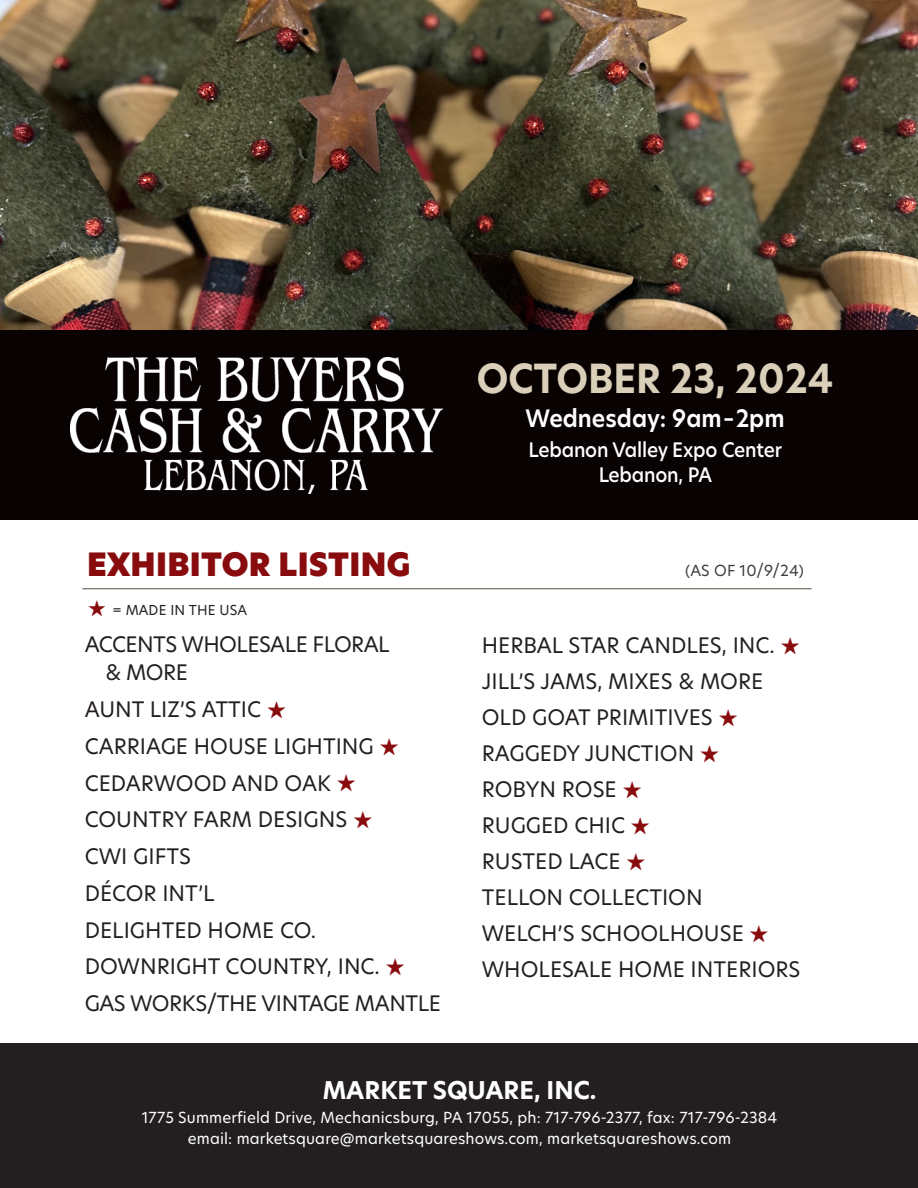
<style>
.page{position:relative;width:918px;height:1188px;background:#fff}
.page>*{position:absolute;margin:0;border:0;box-sizing:border-box;transform-origin:0 0}
.t1{font:700 39.3px "New Hero";color:#dad0b9;scale:.95 1}
.t2{font:31.5px "New Hero Super";letter-spacing:.01em;color:#880b0e}
.t3{font:700 24px "New Hero";color:#fff}
.t4{font:600 23.55px "New Hero";color:#fff;scale:.95 1}
.t5{font:21px "New Hero";color:#231f20}
.t6{font:21px/28.5px "New Hero";letter-spacing:-.025em;color:#231f20}
.t7{font:21px "New Hero";letter-spacing:-.02em;color:#231f20}
.t8{font:500 19.65px "New Hero";letter-spacing:-.01em;color:#fff;scale:.95 1}
.t9{font:15px "New Hero";letter-spacing:.01em;color:#fff}
.t10{font:15px "New Hero";letter-spacing:.01em;color:#3e3e3f}
.t11{font:13.5px "New Hero";letter-spacing:.01em;color:#231f20}
.s1{color:#880b0e}
</style>
<div class="page">
<div style="left:0;top:1043px;width:918px;height:145px;background:#231f20"></div>
<hr style="left:82px;top:588px;width:730px;height:1px;background:#544739">
<img style="left:0;top:0;width:918px;height:331px">
<div style="left:0;top:331px;width:918px;height:189px;background:#080302"></div>
<img style="left:70px;top:357px;width:372px;height:136px">
<p class="t1" style="left:477px;top:351px;width:377px">OCTOBER 23, 2024</p>
<p class="t4" style="left:526px;top:402px;width:274px">Wednesday: 9am – 2pm</p>
<p class="t8" style="left:529px;top:436px;width:268px">Lebanon Valley Expo Center</p>
<p class="t8" style="left:599px;top:461px;width:121px">Lebanon, PA</p>
<p class="t2" style="left:87px;top:543px;width:325px">EXHIBITOR LISTING</p>
<p class="t10" style="left:685px;top:560px;width:120px">(AS OF 10/9/24)</p>
<p class="t11" style="left:88px;top:601px;width:161px"><span class="s1">★</span> = MADE IN THE USA</p>
<p class="t6" style="left:106px;top:630px;width:286px;text-indent:-21px">ACCENTS WHOLESALE FLORAL &amp; MORE</p>
<p class="t5" style="left:85px;top:695px;width:203px">AUNT LIZ’S ATTIC <span class="s1">★</span></p>
<p class="t5" style="left:85px;top:732px;width:316px">CARRIAGE HOUSE LIGHTING <span class="s1">★</span></p>
<p class="t5" style="left:85px;top:769px;width:273px">CEDARWOOD AND OAK <span class="s1">★</span></p>
<p class="t5" style="left:85px;top:805px;width:289px">COUNTRY FARM DESIGNS <span class="s1">★</span></p>
<p class="t5" style="left:85px;top:842px;width:108px">CWI GIFTS</p>
<p class="t5" style="left:85px;top:879px;width:131px">DÉCOR INT’L</p>
<p class="t5" style="left:85px;top:916px;width:233px">DELIGHTED HOME CO.</p>
<p class="t5" style="left:85px;top:952px;width:322px">DOWNRIGHT COUNTRY, INC. <span class="s1">★</span></p>
<p class="t7" style="left:85px;top:989px;width:358px">GAS WORKS/THE VINTAGE MANTLE</p>
<p class="t5" style="left:482px;top:631px;width:320px">HERBAL STAR CANDLES, INC. <span class="s1">★</span></p>
<p class="t5" style="left:482px;top:667px;width:283px">JILL’S JAMS, MIXES &amp; MORE</p>
<p class="t5" style="left:482px;top:703px;width:258px">OLD GOAT PRIMITIVES <span class="s1">★</span></p>
<p class="t5" style="left:482px;top:739px;width:239px">RAGGEDY JUNCTION <span class="s1">★</span></p>
<p class="t5" style="left:482px;top:775px;width:162px">ROBYN ROSE <span class="s1">★</span></p>
<p class="t5" style="left:482px;top:811px;width:170px">RUGGED CHIC <span class="s1">★</span></p>
<p class="t5" style="left:482px;top:847px;width:165px">RUSTED LACE <span class="s1">★</span></p>
<p class="t5" style="left:482px;top:883px;width:222px">TELLON COLLECTION</p>
<p class="t5" style="left:482px;top:919px;width:289px">WELCH’S SCHOOLHOUSE <span class="s1">★</span></p>
<p class="t5" style="left:482px;top:955px;width:320px">WHOLESALE HOME INTERIORS</p>
<p class="t3" style="left:323px;top:1074px;width:275px">MARKET SQUARE, INC.</p>
<p class="t9" style="left:142px;top:1107px;width:637px">1775 Summerfield Drive, Mechanicsburg, PA 17055, ph: 717-796-2377, fax: 717-796-2384</p>
<p class="t9" style="left:188px;top:1128px;width:545px">email: marketsquare@marketsquareshows.com, marketsquareshows.com</p>
</div>
